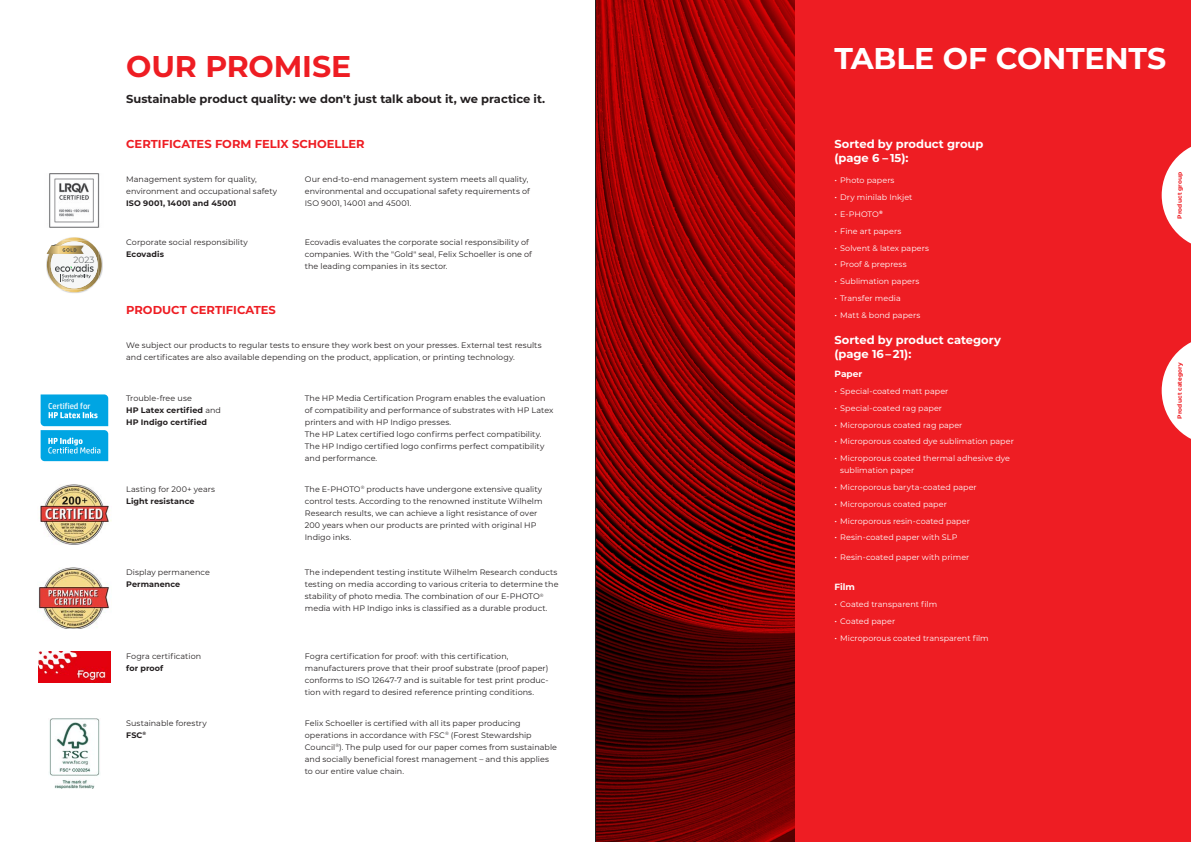
<style>
.page{position:relative;width:1191px;height:842px;background:#fff}
.page>*{position:absolute;margin:0;border:0;box-sizing:border-box;transform-origin:0 0}
.t1{font:700 30px "Montserrat";letter-spacing:-.005em;color:#fff}
.t2{font:700 30px "Montserrat";letter-spacing:-.005em;color:#ee1d23}
.t3{font:700 11.5px/13.8px "Montserrat";letter-spacing:-.005em;color:#fff}
.t4{font:700 11.5px "Montserrat";letter-spacing:-.005em;color:#231f20}
.t5{font:700 11.5px "Montserrat";color:#ee1d23}
.t6{font:700 9px "Montserrat";letter-spacing:-.005em;color:#fff}
.t7{font:300 8.9px "Montserrat";color:#484c4d}
.t8{font:8.6px "HP Simplified";color:#fff}
.t9{font:8px/12px "Montserrat";letter-spacing:.005em;color:#231f20}
.t10{font:8px/12px "Montserrat";letter-spacing:.005em;color:#fff}
.t11{font:700 8px/12px "Montserrat";letter-spacing:.01em;color:#231f20}
.t12{font:700 6px "Montserrat";letter-spacing:.02em;color:#ee1d23}
.s1{font-weight:400}
.s2{font-weight:700}
.s3{font-size:9px}
</style>
<div class="page">
<div style="left:595px;top:0;width:596px;height:842px;background:#ee1d23"></div>
<svg style="left:1161px;top:147px;width:30px;height:97px"></svg>
<svg style="left:1161px;top:342px;width:30px;height:97px"></svg>
<img style="left:596px;top:0;width:198px;height:842px">
<img style="left:49px;top:174px;width:51px;height:53px">
<img style="left:46px;top:253px;width:57px;height:40px">
<svg style="left:47px;top:237px;width:55px;height:55px"></svg>
<img style="left:40px;top:484px;width:71px;height:61px">
<img style="left:38px;top:568px;width:71px;height:61px">
<svg style="left:41px;top:394px;width:67px;height:67px;background:#26b2e7"></svg>
<img style="left:49px;top:718px;width:51px;height:70px">
<img style="left:39px;top:652px;width:72px;height:30px">
<hr style="left:595px;top:0;width:1px;height:842px;background:#231f20">
<h1 class="t2" style="left:126px;top:45px;width:227px">OUR PROMISE</h1>
<h2 class="t4" style="left:126px;top:91px;width:420px">Sustainable product quality: we don't just talk about it, we practice it.</h2>
<h2 class="t5" style="left:126px;top:136px;width:240px">CERTIFICATES FORM FELIX SCHOELLER</h2>
<p class="t7" style="left:73px;top:253px;width:22px">2023</p>
<p class="t9" style="left:126px;top:172px;width:152px">Management system for quality, environment and occupational safety</p>
<p class="t11" style="left:126px;top:196px;width:112px">ISO 9001, 14001 and 45001</p>
<p class="t9" style="left:126px;top:235px;width:123px">Corporate social responsibility</p>
<p class="t11" style="left:126px;top:247px;width:39px">Ecovadis</p>
<h2 class="t5" style="left:126px;top:302px;width:151px">PRODUCT CERTIFICATES</h2>
<p class="t9" style="left:305px;top:172px;width:226px">Our end-to-end management system meets all quality, environmental and occupational safety requirements of<br>ISO 9001, 14001 and 45001.</p>
<p class="t9" style="left:305px;top:235px;width:229px">Ecovadis evaluates the corporate social responsibility of companies. With the "Gold" seal, Felix Schoeller is one of the leading companies in its sector.</p>
<p class="t9" style="left:126px;top:339px;width:417px">We subject our products to regular tests to ensure they work best on your presses. External test results and certificates are also available depending on the product, application, or printing technology.</p>
<p class="t8" style="left:48px;top:401px;width:44px">Certified for</p>
<p class="t9" style="left:305px;top:392px;width:250px">The HP Media Certification Program enables the evaluation of compatibility and performance of substrates with HP Latex printers and with HP Indigo presses.<br>The HP Latex certified logo confirms perfect compatibility.<br>The HP Indigo certified logo confirms perfect compatibility and performance.</p>
<p class="t11" style="left:126px;top:392px;width:96px"><span class="s1">Trouble-free use<br></span>HP Latex certified <span class="s1">and<br></span>HP Indigo certified</p>
<p class="t9" style="left:126px;top:483px;width:90px">Lasting for 200+ years</p>
<p class="t11" style="left:126px;top:495px;width:70px">Light resistance</p>
<p class="t9" style="left:305px;top:483px;width:239px">The E-PHOTO<sup>®</sup> products have undergone extensive quality control tests. According to the renowned institute Wilhelm Research results, we can achieve a light resistance of over 200 years when our products are printed with original HP Indigo inks.</p>
<p class="t9" style="left:126px;top:566px;width:85px">Display permanence</p>
<p class="t11" style="left:126px;top:578px;width:56px">Permanence</p>
<p class="t9" style="left:305px;top:566px;width:255px">The independent testing institute Wilhelm Research conducts testing on media according to various criteria to determine the stability of photo media. The combination of our E-PHOTO<sup>® </sup>media with HP Indigo inks is classified as a durable product.</p>
<p class="t9" style="left:126px;top:650px;width:76px">Fogra certification</p>
<p class="t11" style="left:126px;top:662px;width:39px">for proof</p>
<p class="t9" style="left:305px;top:650px;width:245px">Fogra certification for proof: with this certification, manufacturers prove that their proof substrate (proof paper) conforms to ISO 12647-7 and is suitable for test print produc&shy;tion with regard to desired reference printing conditions.</p>
<p class="t9" style="left:126px;top:717px;width:82px">Sustainable forestry<br><span class="s2">FSC</span><sup>®</sup></p>
<p class="t9" style="left:305px;top:717px;width:254px">Felix Schoeller is certified with all its paper producing operations in accordance with FSC<sup>®</sup> (Forest Stewardship Council<sup>®</sup>). The pulp used for our paper comes from sustainable and socially beneficial forest management – and this applies to our entire value chain.</p>
<h1 class="t1" style="left:834px;top:37px;width:333px">TABLE OF CONTENTS</h1>
<h2 class="t3" style="left:834px;top:137px;width:150px">Sorted by product group (page 6 – 15):</h2>
<p class="t10" style="left:834px;top:174px;width:61px"><span class="s3">•</span> Photo papers</p>
<p class="t10" style="left:834px;top:191px;width:79px"><span class="s3">•</span> Dry minilab Inkjet</p>
<p class="t10" style="left:834px;top:208px;width:50px"><span class="s3">•</span> E-PHOTO<sup>®</sup></p>
<p class="t10" style="left:834px;top:225px;width:68px"><span class="s3">•</span> Fine art papers</p>
<p class="t10" style="left:834px;top:242px;width:96px"><span class="s3">•</span> Solvent &amp; latex papers</p>
<p class="t10" style="left:834px;top:258px;width:74px"><span class="s3">•</span> Proof &amp; prepress</p>
<p class="t10" style="left:834px;top:275px;width:86px"><span class="s3">•</span> Sublimation papers</p>
<p class="t10" style="left:834px;top:292px;width:68px"><span class="s3">•</span> Transfer media</p>
<p class="t10" style="left:834px;top:309px;width:87px"><span class="s3">•</span> Matt &amp; bond papers</p>
<h2 class="t3" style="left:834px;top:332px;width:168px">Sorted by product category (page 16 – 21):</h2>
<p class="t6" style="left:834px;top:367px;width:29px">Paper</p>
<p class="t10" style="left:834px;top:385px;width:115px"><span class="s3">•</span> Special-coated matt paper</p>
<p class="t10" style="left:834px;top:402px;width:109px"><span class="s3">•</span> Special-coated rag paper</p>
<p class="t10" style="left:834px;top:418px;width:129px"><span class="s3">•</span> Microporous coated rag paper</p>
<p class="t10" style="left:834px;top:435px;width:181px"><span class="s3">•</span> Microporous coated dye sublimation paper</p>
<p class="t10" style="left:840px;top:452px;width:171px;text-indent:-6px"><span class="s3">•</span> Microporous coated thermal adhesive dye sublimation paper</p>
<p class="t10" style="left:834px;top:481px;width:144px"><span class="s3">•</span> Microporous baryta-coated paper</p>
<p class="t10" style="left:834px;top:498px;width:114px"><span class="s3">•</span> Microporous coated paper</p>
<p class="t10" style="left:834px;top:514px;width:137px"><span class="s3">•</span> Microporous resin-coated paper</p>
<p class="t10" style="left:834px;top:531px;width:124px"><span class="s3">•</span> Resin-coated paper with SLP</p>
<p class="t10" style="left:834px;top:551px;width:136px"><span class="s3">•</span> Resin-coated paper with primer</p>
<p class="t6" style="left:834px;top:581px;width:22px">Film</p>
<p class="t10" style="left:834px;top:598px;width:104px"><span class="s3">•</span> Coated transparent film</p>
<p class="t10" style="left:834px;top:615px;width:62px"><span class="s3">•</span> Coated paper</p>
<p class="t10" style="left:834px;top:632px;width:156px"><span class="s3">•</span> Microporous coated transparent film</p>
<p class="t12" style="left:1175px;top:219px;width:49px;rotate:-90deg">Product group</p>
<p class="t12" style="left:1175px;top:419px;width:58px;rotate:-90deg">Product category</p>
</div>
